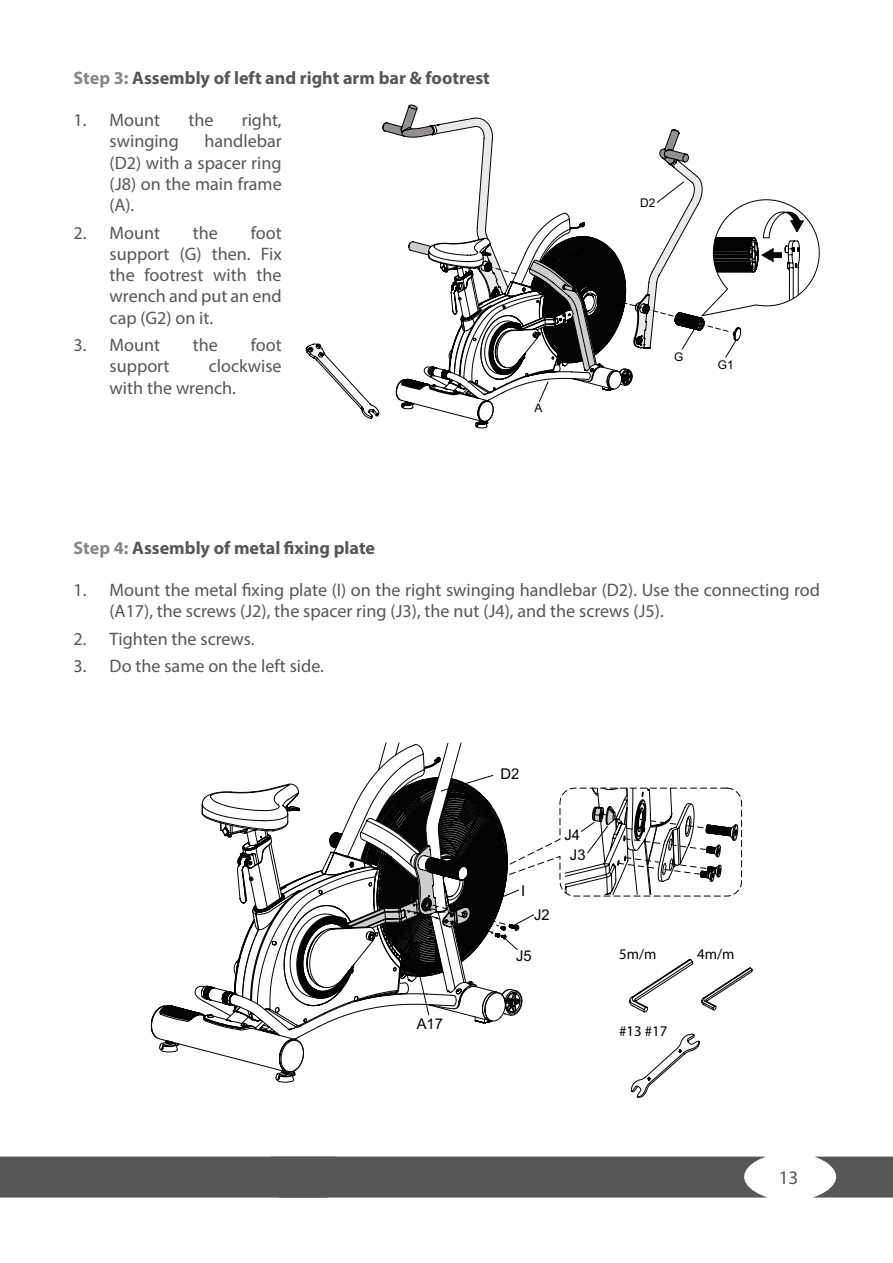
<style>
.page{position:relative;width:893px;height:1263px;background:#fff}
.page>*{position:absolute;margin:0;border:0;box-sizing:border-box;transform-origin:0 0}
.t1{font:19.2px "Myriad Pro";color:#575756}
.t2{font:18.15px/21.3px "Myriad Pro";color:#575756;text-align:justify}
.t3{font:700 18.15px "Myriad Pro";color:#575756}
.t4{font:14.85px/20.4px "Arial";color:#020304;text-align:center}
.t5{font:14.85px "Myriad Pro";color:#020304}
.t6{font:12px "Arial";color:#020304}
.t7{font:12px "Arial";color:#030305}
.s1{color:#878787}
</style>
<div class="page">
<svg style="left:306px;top:105px;width:514px;height:323px"></svg>
<div style="left:299px;top:301px;width:129px;height:40px;background:#fff"></div>
<svg style="left:151px;top:757px;width:601px;height:340px"></svg>
<div style="left:606px;top:910px;width:104px;height:26px;background:#fff"></div>
<svg style="left:814px;top:1156px;width:79px;height:41px"></svg>
<div style="left:0;top:1156px;width:766px;height:41px;background:#575756"></div>
<p class="t3" style="left:74px;top:66px;width:418px"><span class="s1">Step 3:</span> Assembly of left and right arm bar &amp; footrest</p>
<p class="t2" style="left:73px;top:109px;width:88px">1. Mount</p>
<p class="t2" style="left:188px;top:109px;width:27px">the</p>
<p class="t2" style="left:242px;top:109px;width:41px">right,</p>
<p class="t2" style="left:110px;top:130px;width:71px">swinging</p>
<p class="t2" style="left:110px;top:130px;width:174px;text-indent:95px">handlebar (D2) with a spacer ring (J8) on the main frame (A).</p>
<p class="t2" style="left:73px;top:222px;width:88px">2. Mount</p>
<p class="t2" style="left:193px;top:222px;width:27px">the</p>
<p class="t2" style="left:110px;top:222px;width:174px;text-indent:141px">foot support (G) then. Fix the footrest with the wrench and put an end cap (G2) on it.</p>
<p class="t2" style="left:73px;top:334px;width:88px">3. Mount</p>
<p class="t2" style="left:193px;top:334px;width:27px">the</p>
<p class="t2" style="left:251px;top:334px;width:32px">foot</p>
<p class="t2" style="left:110px;top:355px;width:61px">support</p>
<p class="t2" style="left:110px;top:355px;width:174px;text-indent:99px">clockwise with the wrench.</p>
<p class="t7" style="left:535px;top:400px;width:9px">A</p>
<p class="t6" style="left:640px;top:194px;width:17px">D2</p>
<p class="t6" style="left:674px;top:348px;width:11px">G</p>
<p class="t6" style="left:718px;top:356px;width:17px">G1</p>
<p class="t3" style="left:74px;top:536px;width:303px"><span class="s1">Step 4:</span> Assembly of metal fixing plate</p>
<p class="t2" style="left:110px;top:579px;width:712px;text-indent:-36px">1. Mount the metal fixing plate (I) on the right swinging handlebar (D2). Use the connecting rod (A17), the screws (J2), the spacer ring (J3), the nut (J4), and the screws (J5).</p>
<p class="t2" style="left:73px;top:628px;width:183px">2. Tighten the screws.</p>
<p class="t2" style="left:73px;top:655px;width:252px">3. Do the same on the left side.</p>
<p class="t4" style="left:417px;top:1014px;width:28px">A17</p>
<p class="t4" style="left:500px;top:764px;width:20px">D2</p>
<p class="t4" style="left:521px;top:880px;width:6px">I</p>
<p class="t4" style="left:534px;top:905px;width:17px">J2</p>
<p class="t4" style="left:516px;top:945px;width:17px">J5</p>
<p class="t4" style="left:564px;top:824px;width:23px">J4<br>J3</p>
<p class="t5" style="left:619px;top:945px;width:39px">5m/m</p>
<p class="t5" style="left:697px;top:945px;width:39px">4m/m</p>
<p class="t5" style="left:619px;top:1021px;width:50px">#13 #17</p>
<p class="t1" style="left:779px;top:1166px;width:21px">13</p>
</div>
